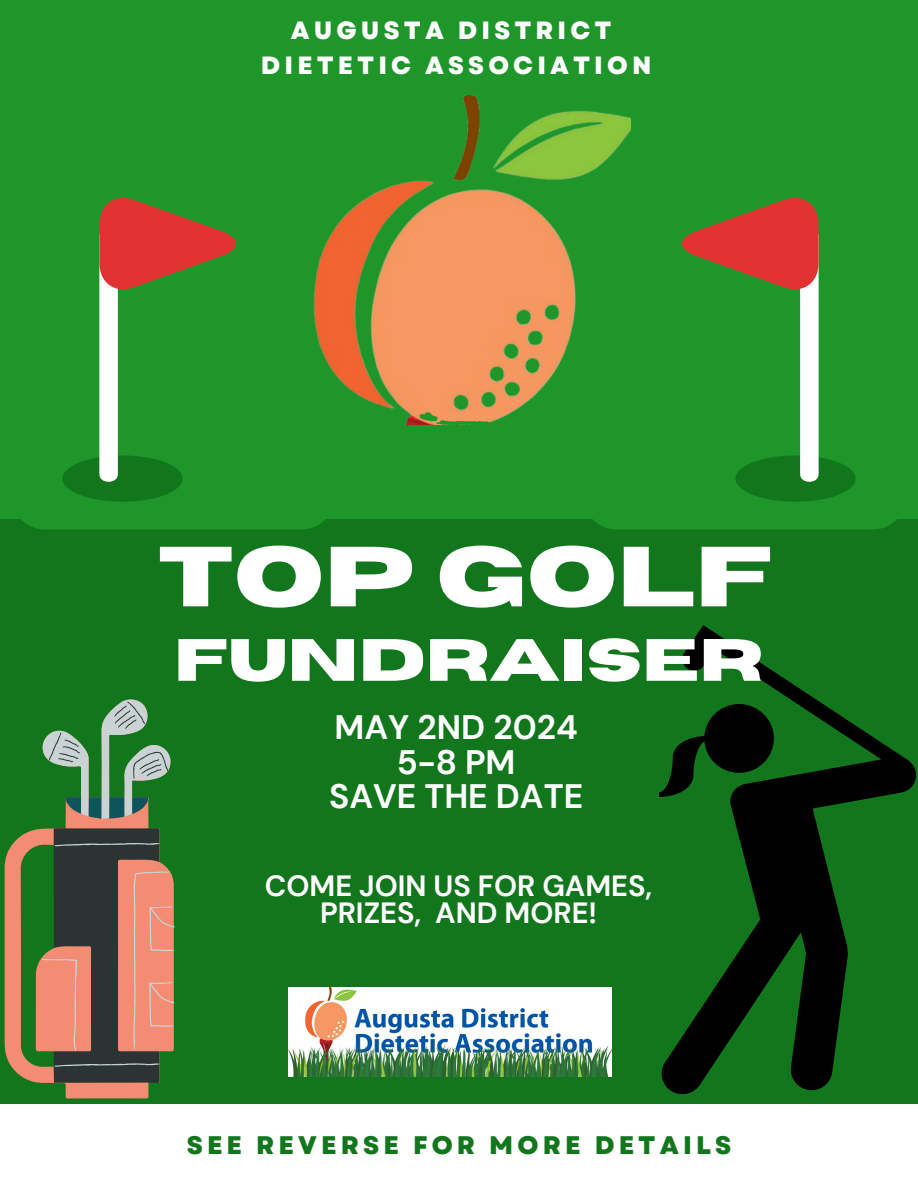
<style>
.page{position:relative;width:918px;height:1188px;background:#12761c}
.page>*{position:absolute;margin:0;border:0;box-sizing:border-box;transform-origin:0 0}
.t1{font:700 85.05px "Horizon";color:#fff}
.t2{font:700 59.55px "Horizon";color:#fff}
.t3{font:700 33.9px "DM Sans";color:#fff}
.t4{font:700 29.25px/27px "DM Sans";color:#fff;text-align:center}
.t5{font:800 25.35px "Garet";letter-spacing:.16em;color:#12761c}
.t6{font:800 24.9px "Garet";letter-spacing:.165em;color:#fff}
</style>
<div class="page">
<div style="left:0;top:0;width:918px;height:518px;background:#1e962a"></div>
<div style="left:0;top:1104px;width:918px;height:84px;background:#fff"></div>
<svg style="left:9px;top:518px;width:328px;height:11px;background:#1c9228"></svg>
<svg style="left:62px;top:197px;width:174px;height:305px"></svg>
<svg style="left:581px;top:518px;width:328px;height:11px;background:#1c9228"></svg>
<svg style="left:682px;top:197px;width:174px;height:305px"></svg>
<img style="left:313px;top:95px;width:317px;height:330px">
<svg style="left:347px;top:408px;width:24px;height:17px"></svg>
<svg style="left:419px;top:412px;width:70px;height:13px"></svg>
<svg style="left:5px;top:829px;width:144px;height:269px;fill:#f48b73"></svg>
<div style="left:54px;top:1067px;width:106px;height:16px;background:#2b3333"></div>
<svg style="left:39px;top:699px;width:136px;height:368px"></svg>
<svg style="left:49px;top:701px;width:119px;height:78px"></svg>
<img style="left:288px;top:987px;width:323px;height:89px">
<svg style="left:661px;top:625px;width:256px;height:470px"></svg>
<div style="left:704px;top:704px;width:70px;height:69px;background:#000;border-radius:50%"></div>
<svg style="left:659px;top:734px;width:53px;height:65px"></svg>
<p class="t6" style="left:291px;top:12px;width:322px">AUGUSTA DISTRICT</p>
<p class="t6" style="left:261px;top:47px;width:392px">DIETETIC ASSOCIATION</p>
<p class="t1" style="left:157px;top:535px;width:617px">TOP GOLF</p>
<p class="t2" style="left:174px;top:631px;width:591px">FUNDRAISER</p>
<p class="t3" style="left:335px;top:705px;width:245px">MAY 2ND 2024</p>
<p class="t3" style="left:397px;top:740px;width:120px">5-8 PM</p>
<p class="t3" style="left:329px;top:775px;width:256px">SAVE THE DATE</p>
<p class="t4" style="left:265px;top:873px;width:389px">COME JOIN US FOR GAMES,<br>PRIZES, AND MORE!</p>
<p class="t5" style="left:187px;top:1127px;width:546px">SEE REVERSE FOR MORE DETAILS</p>
</div>
